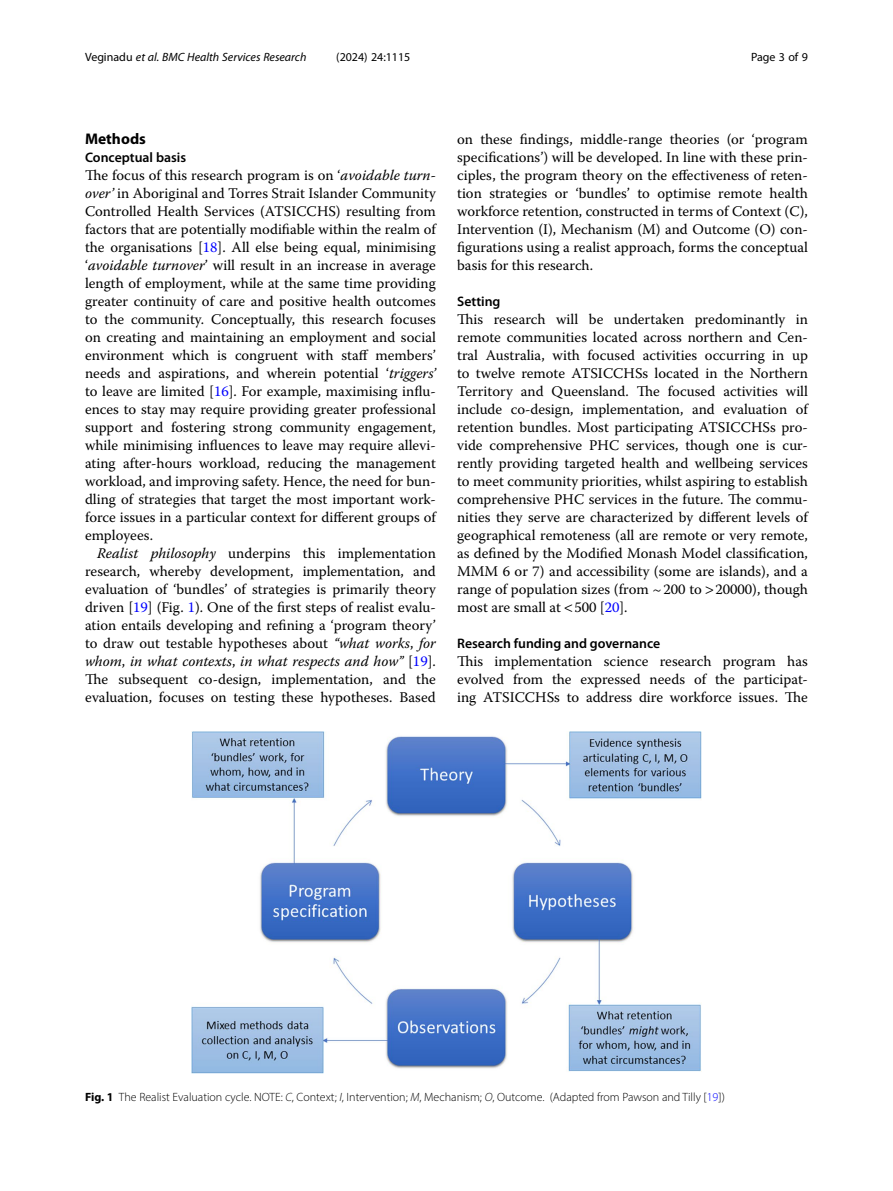
<style>
.page{position:relative;width:893px;height:1191px;background:#fff}
.page>*{position:absolute;margin:0;border:0;box-sizing:border-box;transform-origin:0 0}
.Head_1{font:700 15.45px "Myriad Pro";color:#000}
.Body_Text{font:14.7px/18px "Warnock Pro";color:#000;text-align:justify}
.Body_Text_Indent{font:14.7px/18px "Warnock Pro";color:#000;text-align:justify}
.Head_2{font:600 13.8px "Myriad Pro";color:#000}
.Head_2_After_1{font:600 13.8px "Myriad Pro";color:#000}
.Figure_Caption{font:300 12px "Myriad Pro";color:#000}
.t1{font:italic 12px "Myriad Pro";color:#000}
.t2{font:12px "Myriad Pro";color:#000}
.s1{font-style:normal}
.s2{font-style:italic}
.s3{color:#00f}
.s4{font-weight:700}
</style>
<div class="page">
<img style="left:191px;top:732px;width:511px;height:342px">
<p class="t1" style="left:85px;top:50px;width:223px"><span class="s1">Veginadu</span> et al. BMC Health Services Research</p>
<p class="t2" style="left:336px;top:50px;width:76px">(2024) 24:1115</p>
<p class="t2" style="left:751px;top:50px;width:58px">Page 3 of 9</p>
<p class="Head_1" style="left:85px;top:129px;width:62px">Methods</p>
<p class="Head_2_After_1" style="left:85px;top:149px;width:103px">Conceptual basis</p>
<p class="Body_Text" style="left:85px;top:166px;width:352px">The focus of this research program is on ‘<span class="s2">avoidable turn&shy;over’</span> in Aboriginal and Torres Strait Islander Community Controlled Health Services (ATSICCHS) resulting from factors that are potentially modifiable within the realm of the organisations [<span class="s3">18</span>]. All else being equal, minimising ‘<span class="s2">avoidable turnover</span>’ will result in an increase in average length of employment, while at the same time providing greater continuity of care and positive health outcomes to the community. Conceptually, this research focuses on creating and maintaining an employment and social environment which is congruent with staff members’ needs and aspirations, and wherein potential ‘<span class="s2">triggers’ </span>to leave are limited [<span class="s3">16</span>]. For example, maximising influ&shy;ences to stay may require providing greater professional support and fostering strong community engagement, while minimising influences to leave may require allevi&shy;ating after-hours workload, reducing the management workload, and improving safety. Hence, the need for bun&shy;dling of strategies that target the most important work&shy;force issues in a particular context for different groups of employees.</p>
<p class="Body_Text_Indent" style="left:85px;top:544px;width:352px;text-indent:12px"><span class="s2">Realist philosophy</span> underpins this implementation research, whereby development, implementation, and evaluation of ‘bundles’ of strategies is primarily theory driven [<span class="s3">19</span>] (Fig. <span class="s3">1</span>). One of the first steps of realist evalu&shy;ation entails developing and refining a ‘program theory’ to draw out testable hypotheses about <span class="s2">“what works</span>, <span class="s2">for whom</span>, <span class="s2">in what contexts</span>, <span class="s2">in what respects and how”</span> [<span class="s3">19</span>].<br>The subsequent co-design, implementation, and the evaluation, focuses on testing these hypotheses. Based</p>
<p class="Body_Text_Indent" style="left:457px;top:130px;width:352px">on these findings, middle-range theories (or ‘program specifications’) will be developed. In line with these prin&shy;ciples, the program theory on the effectiveness of reten&shy;tion strategies or ‘bundles’ to optimise remote health workforce retention, constructed in terms of Context (C), Intervention (I), Mechanism (M) and Outcome (O) con&shy;figurations using a realist approach, forms the conceptual basis for this research.</p>
<p class="Head_2" style="left:457px;top:293px;width:45px">Setting</p>
<p class="Body_Text" style="left:457px;top:310px;width:352px">This research will be undertaken predominantly in remote communities located across northern and Cen&shy;tral Australia, with focused activities occurring in up to twelve remote ATSICCHSs located in the Northern Territory and Queensland. The focused activities will include co-design, implementation, and evaluation of retention bundles. Most participating ATSICCHSs pro&shy;vide comprehensive PHC services, though one is cur&shy;rently providing targeted health and wellbeing services to meet community priorities, whilst aspiring to establish comprehensive PHC services in the future. The commu&shy;nities they serve are characterized by different levels of geographical remoteness (all are remote or very remote, as defined by the Modified Monash Model classification, MMM 6 or 7) and accessibility (some are islands), and a range of population sizes (from ~200 to 20000), though most are small at 500 [<span class="s3">20</span>].</p>
<p class="Head_2" style="left:457px;top:635px;width:205px">Research funding and governance</p>
<p class="Body_Text" style="left:457px;top:652px;width:352px">This implementation science research program has evolved from the expressed needs of the participat&shy;ing ATSICCHSs to address dire workforce issues. The</p>
<p class="Figure_Caption" style="left:85px;top:1089px;width:641px"><span class="s4">Fig. 1</span> The Realist Evaluation cycle. NOTE: <span class="s2">C</span>, Context; <span class="s2">I</span>, Intervention; <span class="s2">M</span>, Mechanism; <span class="s2">O</span>, Outcome. (Adapted from Pawson and Tilly [<span class="s3">19</span>])</p>
</div>
